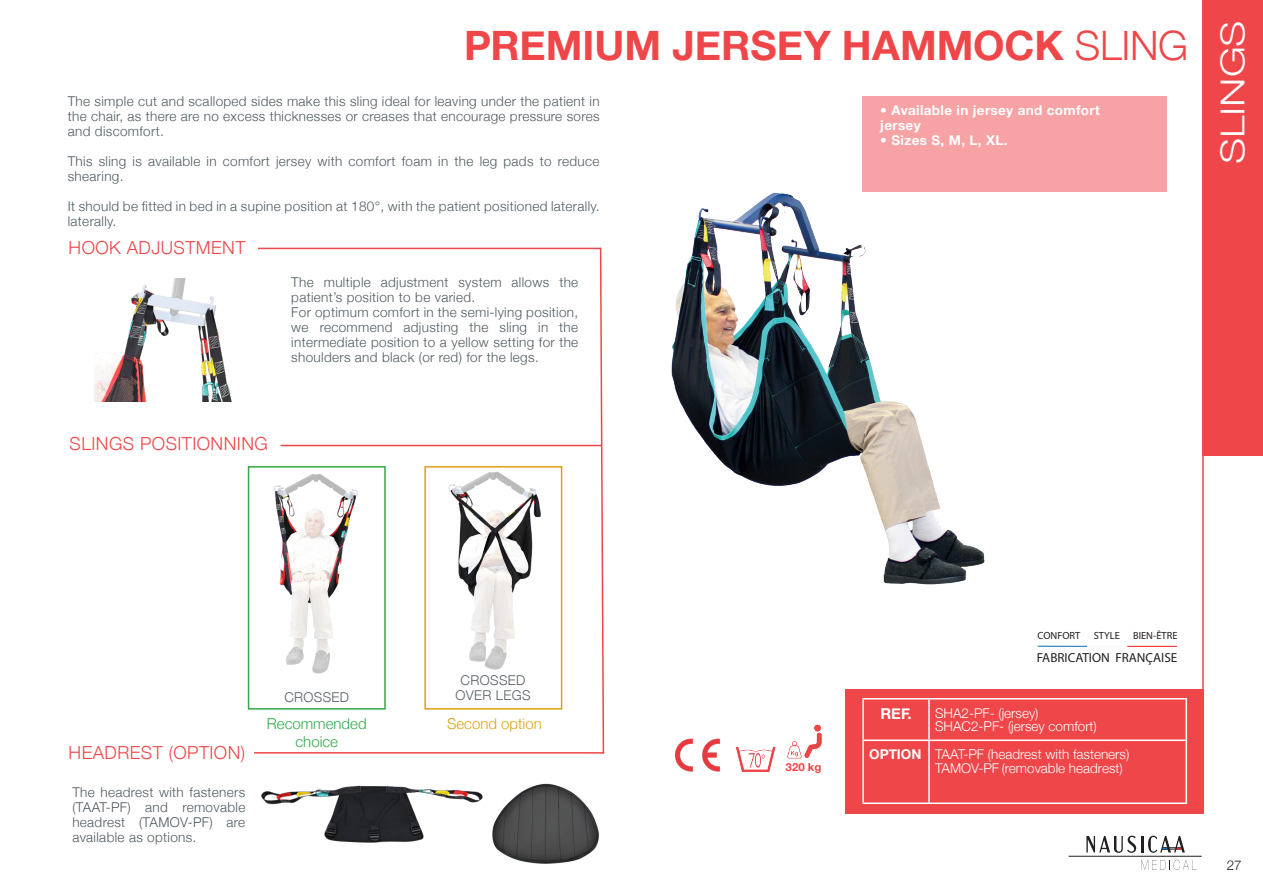
<style>
.page{position:relative;width:1263px;height:893px;background:#fff}
.page>*{position:absolute;margin:0;border:0;box-sizing:border-box;transform-origin:0 0}
.Heading_100pt{font:700 40.5px "Helvetica Neue";color:#ef4649}
.t1{font:300 33px "Helvetica Neue";color:#fff;scale:1.26 1}
.Body_Copy_15pt{font:300 18px "Helvetica Neue";letter-spacing:.025em;color:#ef4649}
.t2{font:300 15px/18px "Helvetica Neue";color:#32a849;text-align:center}
.t3{font:300 15px "Helvetica Neue";color:#dfa015}
.t4{font:700 15px "Helvetica Neue";color:#fff}
.Body_Copy_15pt-2{font:300 13.5px/15px "Helvetica Neue";letter-spacing:.025em;color:#4f5a60;text-align:justify}
.t5{font:300 13.5px "Helvetica Neue";color:#fff}
.Body_Copy_15pt-3{font:700 13.5px/15px "Helvetica Neue";letter-spacing:.025em;color:#fff}
.Body_Copy_15pt-4{font:300 13.5px "Helvetica Neue";letter-spacing:.025em;color:#555e63}
.t6{font:300 13.5px "Helvetica Neue";color:#231f20}
.t7{font:13.2px "Myriad Pro";color:#231f20}
.t8{font:700 11.1px "Helvetica Neue";color:#ef4649;scale:1.04 1}
.t9{font:10.35px "Myriad Pro";color:#231f20}
.s1{font-weight:300}
</style>
<div class="page">
<div style="left:1202px;top:0;width:61px;height:455px;background:#ef4649"></div>
<svg style="left:1141px;top:860px;width:55px;height:10px"></svg>
<hr style="left:1068px;top:856px;width:134px;height:1px;background:#231f20">
<svg style="left:1086px;top:836px;width:99px;height:17px"></svg>
<hr style="left:1202px;top:0;width:2px;height:813px;background:#ef4649">
<div style="left:845px;top:689px;width:359px;height:124px;background:#ef4649"></div>
<div style="left:862px;top:97px;width:305px;height:95px;background:#f7a2a4"></div>
<img style="left:94px;top:279px;width:138px;height:122px">
<img style="left:274px;top:474px;width:84px;height:200px">
<div style="left:248px;top:466px;width:138px;height:244px;border:2px solid #32a849"></div>
<img style="left:261px;top:785px;width:222px;height:58px">
<img style="left:448px;top:471px;width:93px;height:199px">
<div style="left:424px;top:466px;width:138px;height:244px;border:2px solid #dfa015"></div>
<hr style="left:1038px;top:646px;width:49px;height:1px;background:#1074bc">
<hr style="left:1127px;top:646px;width:50px;height:1px;background:#ee1d23">
<img style="left:492px;top:784px;width:107px;height:80px">
<hr style="left:862px;top:698px;width:67px;height:1px;background:#fff">
<hr style="left:862px;top:699px;width:2px;height:40px;background:#fff">
<hr style="left:862px;top:739px;width:67px;height:2px;background:#fff">
<hr style="left:862px;top:741px;width:2px;height:61px;background:#fff">
<hr style="left:862px;top:802px;width:67px;height:2px;background:#fff">
<hr style="left:929px;top:698px;width:258px;height:1px;background:#fff">
<hr style="left:928px;top:699px;width:2px;height:40px;background:#fff">
<hr style="left:1185px;top:699px;width:2px;height:40px;background:#fff">
<hr style="left:929px;top:739px;width:258px;height:2px;background:#fff">
<hr style="left:928px;top:741px;width:2px;height:61px;background:#fff">
<hr style="left:1185px;top:741px;width:2px;height:61px;background:#fff">
<hr style="left:929px;top:802px;width:258px;height:2px;background:#fff">
<svg style="left:601px;top:619px;width:4px;height:135px"></svg>
<hr style="left:254px;top:752px;width:350px;height:2px;background:#ef4649">
<hr style="left:281px;top:445px;width:321px;height:1px;background:#ef4649">
<hr style="left:258px;top:248px;width:343px;height:1px;background:#ef4649">
<img style="left:735px;top:746px;width:41px;height:26px">
<img style="left:787px;top:724px;width:35px;height:35px">
<img style="left:675px;top:738px;width:45px;height:34px">
<img style="left:570px;top:192px;width:415px;height:427px">
<p class="Heading_100pt" style="left:464px;top:21px;width:725px">PREMIUM JERSEY HAMMOCK <span class="s1">SLING</span></p>
<p class="Body_Copy_15pt-2" style="left:68px;top:93px;width:533px">The simple cut and scalloped sides make this sling ideal for leaving under the patient in the chair, as there are no excess thicknesses or creases that encourage pressure sores and discomfort.</p>
<p class="Body_Copy_15pt-2" style="left:68px;top:153px;width:533px">This sling is available in comfort jersey with comfort foam in the leg pads to reduce shearing.</p>
<p class="Body_Copy_15pt-2" style="left:68px;top:198px;width:533px">It should be fitted in bed in a supine position at 180°, with the patient positioned laterally.</p>
<p class="Body_Copy_15pt-2" style="left:68px;top:213px;width:50px">laterally.</p>
<p class="Body_Copy_15pt" style="left:69px;top:233px;width:178px">HOOK ADJUSTMENT</p>
<p class="Body_Copy_15pt-2" style="left:291px;top:273px;width:288px">The multiple adjustment system allows the patient’s position to be varied.</p>
<p class="Body_Copy_15pt-2" style="left:291px;top:303px;width:288px">For optimum comfort in the semi-lying position, we recommend adjusting the sling in the intermediate position to a yellow setting for the shoulders and black (or red) for the legs.</p>
<p class="Body_Copy_15pt" style="left:70px;top:429px;width:200px">SLINGS POSITIONNING</p>
<p class="Body_Copy_15pt-3" style="left:880px;top:102px;width:221px">• Available in jersey and comfort jersey</p>
<p class="Body_Copy_15pt-3" style="left:880px;top:132px;width:129px">• Sizes S, M, L, XL.</p>
<h2 class="t1" style="left:1206px;top:164px;width:116px;rotate:-90deg">SLINGS</h2>
<p class="Body_Copy_15pt" style="left:69px;top:738px;width:178px">HEADREST (OPTION)</p>
<p class="Body_Copy_15pt-2" style="left:72px;top:784px;width:174px">The headrest with fasteners (TAAT-PF) and removable headrest (TAMOV-PF) are available as options.</p>
<p class="Body_Copy_15pt-4" style="left:284px;top:686px;width:66px">CROSSED</p>
<p class="Body_Copy_15pt-4" style="left:461px;top:669px;width:66px">CROSSED</p>
<p class="Body_Copy_15pt-4" style="left:455px;top:684px;width:77px">OVER LEGS</p>
<p class="t2" style="left:267px;top:713px;width:101px">Recommended choice</p>
<p class="t3" style="left:447px;top:711px;width:96px">Second option</p>
<p class="t8" style="left:786px;top:760px;width:36px">320 kg</p>
<p class="t9" style="left:1037px;top:629px;width:44px">CONFORT</p>
<p class="t9" style="left:1094px;top:629px;width:28px">STYLE</p>
<p class="t9" style="left:1133px;top:629px;width:46px">BIEN-ÊTRE</p>
<p class="t7" style="left:1037px;top:650px;width:142px">FABRICATION FRANÇAISE</p>
<p class="t4" style="left:880px;top:705px;width:33px">REF.</p>
<p class="t5" style="left:935px;top:702px;width:105px">SHA2-PF- (jersey)</p>
<p class="t5" style="left:935px;top:716px;width:163px">SHAC2-PF- (jersey comfort)</p>
<p class="Body_Copy_15pt-3" style="left:869px;top:747px;width:54px">OPTION</p>
<p class="t5" style="left:935px;top:744px;width:196px">TAAT-PF (headrest with fasteners)</p>
<p class="t5" style="left:935px;top:757px;width:189px">TAMOV-PF (removable headrest)</p>
<p class="t6" style="left:1227px;top:854px;width:17px">27</p>
</div>
